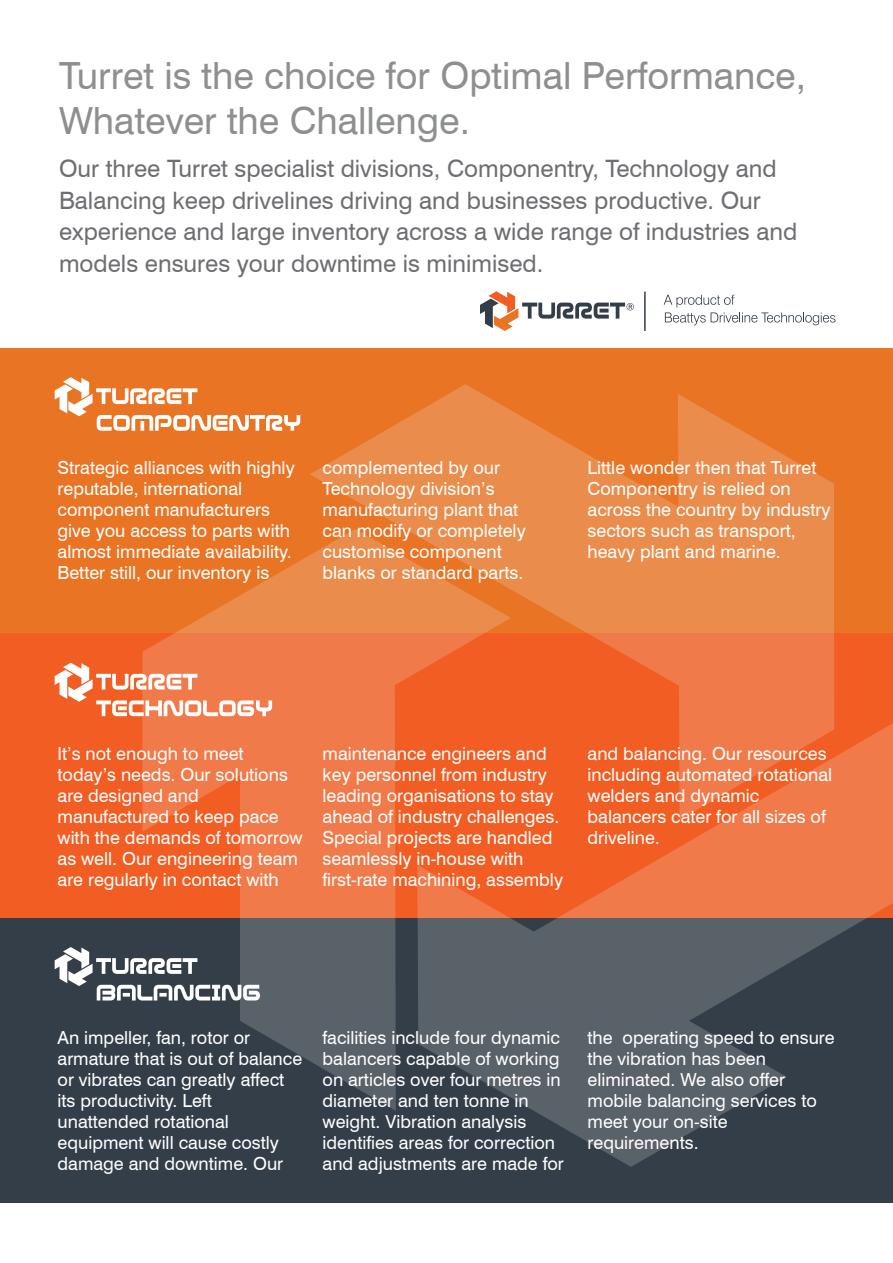
<style>
.page{position:relative;width:893px;height:1263px;background:#fff}
.page>*{position:absolute;margin:0;border:0;box-sizing:border-box;transform-origin:0 0}
.t1{font:37.5px/45px "Swiss 721 BT";color:#8e9090}
.t2{font:24px/31.5px "Swiss 721 BT";color:#6d6e71}
.t3{font:18px/21px "Swiss 721 BT";color:#fff}
</style>
<div class="page">
<div style="left:0;top:348px;width:893px;height:285px;background:#e87424"></div>
<div style="left:0;top:633px;width:893px;height:285px;background:#f15d22"></div>
<div style="left:0;top:918px;width:893px;height:285px;background:#343e48"></div>
<svg style="left:142px;top:555px;width:254px;height:556px"></svg>
<svg style="left:310px;top:384px;width:524px;height:436px"></svg>
<svg style="left:417px;top:718px;width:476px;height:449px"></svg>
<hr style="left:644px;top:292px;width:2px;height:39px;background:#343e48">
<svg style="left:664px;top:295px;width:171px;height:30px"></svg>
<svg style="left:480px;top:291px;width:154px;height:40px"></svg>
<svg style="left:55px;top:947px;width:205px;height:53px"></svg>
<svg style="left:55px;top:663px;width:217px;height:53px"></svg>
<svg style="left:55px;top:377px;width:245px;height:54px"></svg>
<h1 class="t1" style="left:59px;top:52px;width:748px">Turret is the choice for Optimal Performance,<br>Whatever the Challenge.</h1>
<p class="t2" style="left:59px;top:153px;width:740px">Our three Turret specialist divisions, Componentry, Technology and Balancing keep drivelines driving and businesses productive. Our experience and large inventory across a wide range of industries and models ensures your downtime is minimised.</p>
<p class="t3" style="left:58px;top:457px;width:239px">Strategic alliances with highly reputable, international component manufacturers give you access to parts with almost immediate availability.<br>Better still, our inventory is</p>
<p class="t3" style="left:323px;top:457px;width:205px">complemented by our<br>Technology division’s manufacturing plant that can modify or completely customise component blanks or standard parts.</p>
<p class="t3" style="left:588px;top:457px;width:245px">Little wonder then that Turret<br>Componentry is relied on across the country by industry sectors such as transport, heavy plant and marine.</p>
<p class="t3" style="left:58px;top:743px;width:247px">It’s not enough to meet today’s needs. Our solutions are designed and manufactured to keep pace with the demands of tomorrow as well. Our engineering team are regularly in contact with</p>
<p class="t3" style="left:323px;top:743px;width:242px">maintenance engineers and key personnel from industry leading organisations to stay ahead of industry challenges.<br>Special projects are handled seamlessly in-house with first-rate machining, assembly</p>
<p class="t3" style="left:588px;top:743px;width:246px">and balancing. Our resources including automated rotational welders and dynamic balancers cater for all sizes of driveline.</p>
<p class="t3" style="left:58px;top:1027px;width:246px">An impeller, fan, rotor or armature that is out of balance or vibrates can greatly affect its productivity. Left unattended rotational equipment will cause costly damage and downtime. Our</p>
<p class="t3" style="left:323px;top:1027px;width:243px">facilities include four dynamic balancers capable of working on articles over four metres in diameter and ten tonne in weight. Vibration analysis identifies areas for correction and adjustments are made for</p>
<p class="t3" style="left:588px;top:1027px;width:249px">the operating speed to ensure the vibration has been eliminated. We also offer mobile balancing services to meet your on-site requirements.</p>
</div>
